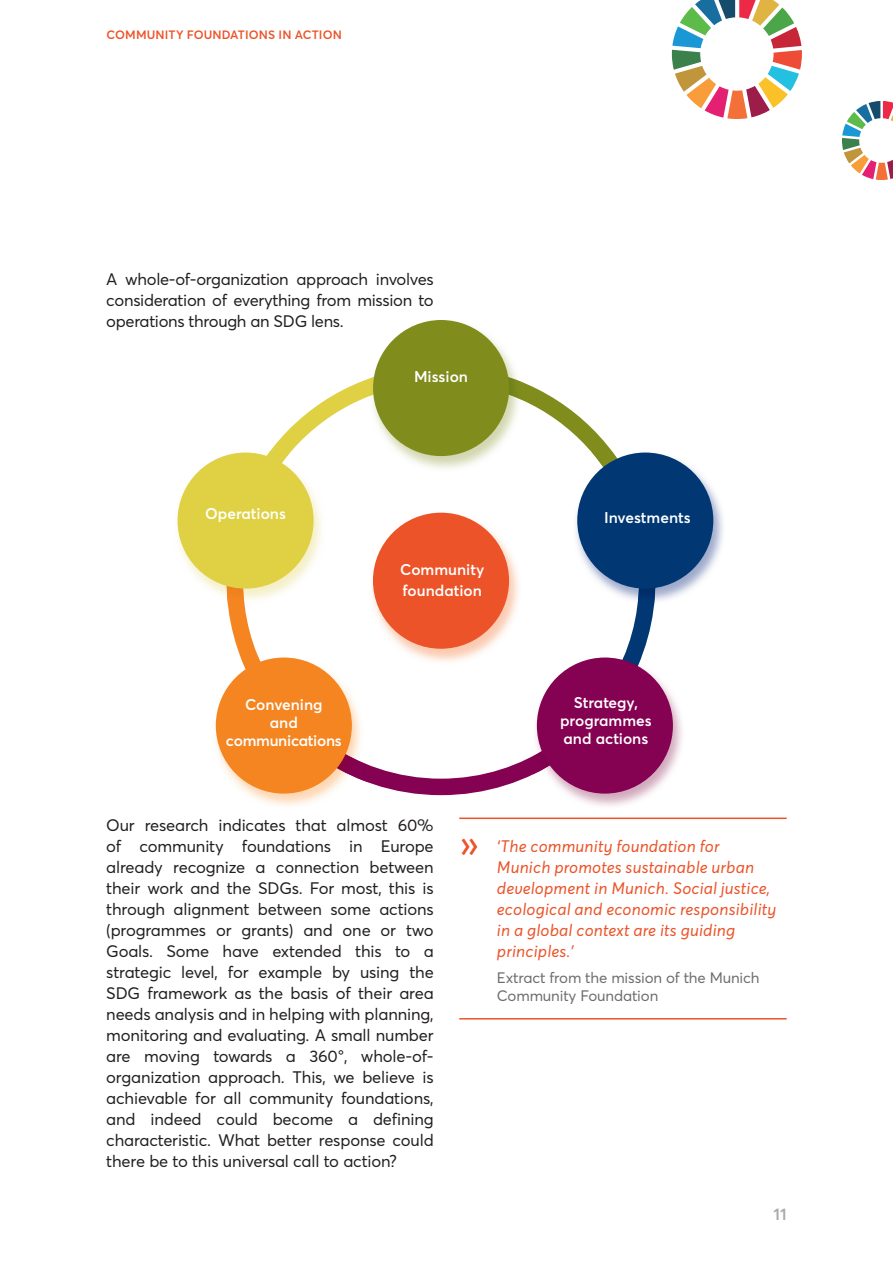
<style>
.page{position:relative;width:893px;height:1263px;background:#fff}
.page>*{position:absolute;margin:0;border:0;box-sizing:border-box;transform-origin:0 0}
.t1{font:37.5px "Meta OT";color:#ec5328}
.t2{font:16.5px/21px "Averta Std";letter-spacing:-.02em;color:#231f20;text-align:justify}
.t3{font:italic 16.5px/21px "Averta Std";letter-spacing:.01em;color:#ec5328}
.t4{font:600 16.5px "Averta Std";color:#a8a9ad}
.t5{font:600 15.45px/18.3px "Averta Std";color:#fff;text-align:center}
.t6{font:15px/18px "Averta Std";letter-spacing:-.01em;color:#6c6d70}
.t7{font:600 12px "Averta Std";letter-spacing:.01em;color:#ec5328}
</style>
<div class="page">
<hr style="left:459px;top:817px;width:328px;height:2px;background:#ec5328">
<hr style="left:459px;top:1018px;width:328px;height:1px;background:#ec5328">
<svg style="left:522px;top:382px;width:90px;height:69px"></svg>
<svg style="left:270px;top:378px;width:99px;height:73px"></svg>
<svg style="left:227px;top:604px;width:31px;height:52px"></svg>
<svg style="left:364px;top:756px;width:169px;height:39px"></svg>
<svg style="left:624px;top:604px;width:31px;height:52px"></svg>
<img style="left:369px;top:320px;width:150px;height:149px">
<img style="left:507px;top:373px;width:15px;height:27px">
<img style="left:369px;top:370px;width:6px;height:26px">
<div style="left:373px;top:320px;width:136px;height:136px;background:#808d1d;border-radius:50%"></div>
<img style="left:177px;top:451px;width:145px;height:153px">
<img style="left:253px;top:451px;width:38px;height:18px">
<img style="left:227px;top:586px;width:17px;height:18px">
<div style="left:178px;top:452px;width:136px;height:137px;background:#dfd143;border-radius:50%"></div>
<img style="left:372px;top:512px;width:147px;height:150px">
<div style="left:373px;top:513px;width:136px;height:136px;background:#ec5328;border-radius:50%"></div>
<img style="left:215px;top:671px;width:146px;height:135px">
<img style="left:240px;top:656px;width:20px;height:17px">
<img style="left:325px;top:740px;width:39px;height:41px">
<div style="left:216px;top:657px;width:136px;height:137px;background:#f58520;border-radius:50%"></div>
<img style="left:576px;top:451px;width:147px;height:150px">
<img style="left:591px;top:451px;width:41px;height:27px">
<img style="left:637px;top:588px;width:18px;height:16px">
<div style="left:577px;top:452px;width:136px;height:137px;background:#013874;border-radius:50%"></div>
<img style="left:536px;top:667px;width:146px;height:139px">
<img style="left:533px;top:744px;width:24px;height:31px">
<img style="left:623px;top:656px;width:19px;height:12px">
<div style="left:537px;top:657px;width:136px;height:137px;background:#850152;border-radius:50%"></div>
<svg style="left:672px;top:0;width:130px;height:119px"></svg>
<svg style="left:842px;top:101px;width:51px;height:79px"></svg>
<p class="t7" style="left:106px;top:27px;width:237px">COMMUNITY FOUNDATIONS IN ACTION</p>
<p class="t2" style="left:106px;top:269px;width:329px">A whole-of-organization approach involves consideration of everything from mission to operations through an SDG lens.</p>
<p class="t5" style="left:205px;top:504px;width:82px">Operations</p>
<p class="t5" style="left:226px;top:695px;width:117px">Convening<br>and communications</p>
<p class="t5" style="left:414px;top:368px;width:55px">Mission</p>
<p class="t5" style="left:400px;top:559px;width:85px;line-height:21px;text-align:left">Community foundation</p>
<p class="t5" style="left:604px;top:508px;width:88px">Investments</p>
<p class="t5" style="left:560px;top:693px;width:93px">Strategy, programmes and actions</p>
<p class="t2" style="left:106px;top:815px;width:329px">Our research indicates that almost 60% of community foundations in Europe already recognize a connection between their work and the SDGs. For most, this is through alignment between some actions (programmes or grants) and one or two Goals. Some have extended this to a strategic level, for example by using the SDG framework as the basis of their area needs analysis and in helping with planning, monitoring and evaluating. A small number are moving towards a 360°, whole-of&shy;organization approach. This, we believe is achievable for all community foundations, and indeed could become a defining characteristic. What better response could there be to this universal call to action?</p>
<h1 class="t1" style="left:460px;top:820px;width:21px">»</h1>
<p class="t3" style="left:497px;top:836px;width:281px">‘The community foundation for<br>Munich promotes sustainable urban development in Munich. Social justice, ecological and economic responsibility in a global context are its guiding principles.’</p>
<p class="t6" style="left:497px;top:968px;width:264px">Extract from the mission of the Munich<br>Community Foundation</p>
<p class="t4" style="left:773px;top:1204px;width:15px">11</p>
</div>
